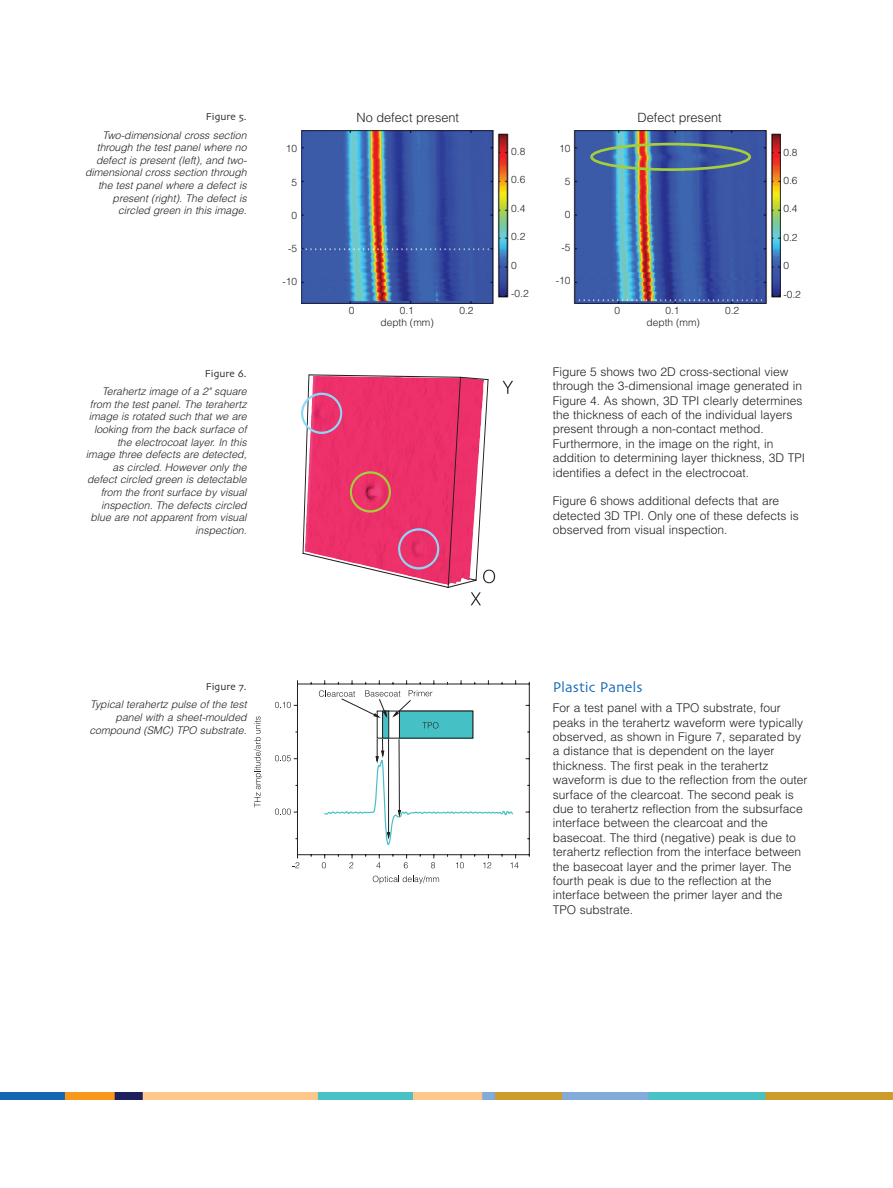
<style>
.page{position:relative;width:893px;height:1188px;background:#fff}
.page>*{position:absolute;margin:0;border:0;box-sizing:border-box;transform-origin:0 0}
.t1{font:15px "Skia CC";color:#1468b3}
.t2{font:300 12.75px "Helvetica";color:#231f20}
.t3{font:300 12px/14.4px "Helvetica";color:#231f20}
.t4{font:italic 300 10.5px/12.6px "Helvetica";color:#231f20;text-align:right}
.t5{font:10.5px "Skia CC";color:#231f20}
.t6{font:300 10.2px "Helvetica";color:#231f20}
</style>
<div class="page">
<img style="left:301px;top:131px;width:479px;height:173px">
<div style="left:590px;top:143px;width:161px;height:28px;border:3px solid #a6ce39;border-radius:50%"></div>
<svg style="left:503px;top:381px;width:10px;height:13px"></svg>
<svg style="left:301px;top:375px;width:194px;height:230px"></svg>
<img style="left:0;top:1093px;width:892px;height:6px">
<svg style="left:292px;top:855px;width:7px;height:13px"></svg>
<svg style="left:322px;top:855px;width:4px;height:13px"></svg>
<svg style="left:349px;top:855px;width:4px;height:13px"></svg>
<svg style="left:376px;top:855px;width:4px;height:13px"></svg>
<svg style="left:404px;top:855px;width:4px;height:13px"></svg>
<svg style="left:431px;top:855px;width:4px;height:13px"></svg>
<svg style="left:456px;top:855px;width:8px;height:13px"></svg>
<svg style="left:483px;top:855px;width:8px;height:13px"></svg>
<svg style="left:510px;top:855px;width:8px;height:13px"></svg>
<hr style="left:297px;top:854px;width:232px;height:1px;background:#231f20">
<svg style="left:275px;top:809px;width:22px;height:6px"></svg>
<svg style="left:275px;top:755px;width:22px;height:6px"></svg>
<svg style="left:275px;top:702px;width:22px;height:6px"></svg>
<hr style="left:297px;top:684px;width:1px;height:171px;background:#231f20">
<hr style="left:297px;top:684px;width:232px;height:1px;background:#231f20">
<hr style="left:529px;top:684px;width:1px;height:171px;background:#231f20">
<svg style="left:254px;top:716px;width:8px;height:91px"></svg>
<svg style="left:373px;top:876px;width:66px;height:8px"></svg>
<svg style="left:324px;top:739px;width:189px;height:107px"></svg>
<div style="left:383px;top:711px;width:6px;height:27px;background:#45c1c6"></div>
<div style="left:382px;top:711px;width:7px;height:27px;border:1px solid #231f20"></div>
<div style="left:399px;top:711px;width:74px;height:27px;background:#45c1c6"></div>
<svg style="left:319px;top:690px;width:119px;height:39px"></svg>
<p class="t5" style="left:206px;top:111px;width:42px">Figure 5.</p>
<p class="t4" style="left:85px;top:128px;width:163px">Two-dimensional cross section through the test panel where no defect is present (left), and two&shy;dimensional cross section through the test panel where a defect is present (right). The defect is circled green in this image.</p>
<p class="t5" style="left:205px;top:368px;width:43px">Figure 6.</p>
<p class="t4" style="left:86px;top:385px;width:162px">Terahertz image of a 2" square from the test panel. The terahertz image is rotated such that we are looking from the back surface of the electrocoat layer. In this image three defects are detected, as circled. However only the defect circled green is detectable from the front surface by visual inspection. The defects circled blue are not apparent from visual inspection.</p>
<p class="t6" style="left:286px;top:142px;width:13px">10</p>
<p class="t6" style="left:292px;top:176px;width:7px">5</p>
<p class="t6" style="left:292px;top:209px;width:7px">0</p>
<p class="t6" style="left:288px;top:242px;width:11px">-5</p>
<p class="t6" style="left:282px;top:275px;width:16px">-10</p>
<p class="t2" style="left:357px;top:109px;width:104px">No defect present</p>
<p class="t2" style="left:638px;top:109px;width:86px">Defect present</p>
<p class="t6" style="left:511px;top:145px;width:16px">0.8</p>
<p class="t6" style="left:511px;top:173px;width:16px">0.6</p>
<p class="t6" style="left:511px;top:202px;width:16px">0.4</p>
<p class="t6" style="left:511px;top:230px;width:16px">0.2</p>
<p class="t6" style="left:511px;top:259px;width:7px">0</p>
<p class="t6" style="left:511px;top:287px;width:19px">-0.2</p>
<p class="t6" style="left:559px;top:142px;width:13px">10</p>
<p class="t6" style="left:565px;top:175px;width:7px">5</p>
<p class="t6" style="left:565px;top:208px;width:7px">0</p>
<p class="t6" style="left:561px;top:241px;width:11px">-5</p>
<p class="t6" style="left:556px;top:274px;width:16px">-10</p>
<p class="t6" style="left:349px;top:304px;width:7px">0</p>
<p class="t6" style="left:400px;top:304px;width:16px">0.1</p>
<p class="t6" style="left:459px;top:304px;width:16px">0.2</p>
<p class="t6" style="left:614px;top:304px;width:7px">0</p>
<p class="t6" style="left:665px;top:304px;width:16px">0.1</p>
<p class="t6" style="left:725px;top:304px;width:16px">0.2</p>
<p class="t6" style="left:380px;top:316px;width:55px">depth (mm)</p>
<p class="t6" style="left:647px;top:316px;width:55px">depth (mm)</p>
<p class="t6" style="left:783px;top:146px;width:16px">0.8</p>
<p class="t6" style="left:783px;top:174px;width:16px">0.6</p>
<p class="t6" style="left:783px;top:202px;width:16px">0.4</p>
<p class="t6" style="left:783px;top:231px;width:16px">0.2</p>
<p class="t6" style="left:783px;top:259px;width:7px">0</p>
<p class="t6" style="left:783px;top:288px;width:19px">-0.2</p>
<p class="t3" style="left:553px;top:364px;width:254px">Figure 5 shows two 2D cross-sectional view through the 3-dimensional image generated in Figure 4. As shown, 3D TPI clearly determines the thickness of each of the individual layers present through a non-contact method.<br>Furthermore, in the image on the right, in addition to determining layer thickness, 3D TPI identifies a defect in the electrocoat.</p>
<p class="t3" style="left:553px;top:494px;width:248px">Figure 6 shows additional defects that are detected 3D TPI. Only one of these defects is observed from visual inspection.</p>
<p class="t5" style="left:206px;top:681px;width:42px">Figure 7.</p>
<p class="t4" style="left:89px;top:698px;width:159px">Typical terahertz pulse of the test panel with a sheet-moulded compound (SMC) TPO substrate.</p>
<p class="t1" style="left:553px;top:679px;width:91px">Plastic Panels</p>
<p class="t3" style="left:553px;top:701px;width:256px">For a test panel with a TPO substrate, four peaks in the terahertz waveform were typically observed, as shown in Figure 7, separated by a distance that is dependent on the layer thickness. The first peak in the terahertz waveform is due to the reflection from the outer surface of the clearcoat. The second peak is due to terahertz reflection from the subsurface interface between the clearcoat and the basecoat. The third (negative) peak is due to terahertz reflection from the interface between the basecoat layer and the primer layer. The fourth peak is due to the reflection at the interface between the primer layer and the TPO substrate.</p>
</div>
